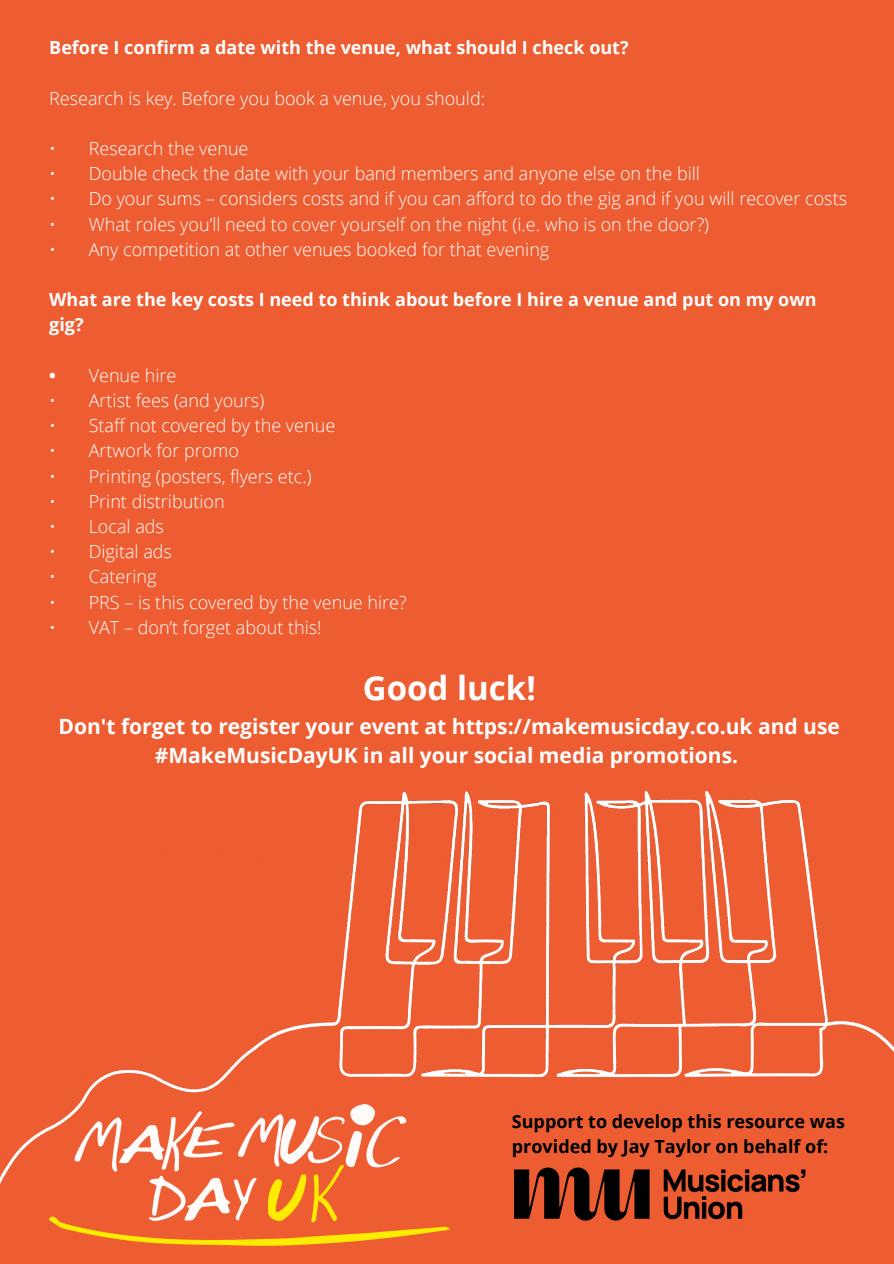
<style>
.page{position:relative;width:894px;height:1264px;background:#fff}
.page>*{position:absolute;margin:0;border:0;box-sizing:border-box;transform-origin:0 0}
.t1{font:700 33px "Open Sans";color:#fff}
.t2{font:700 21px/29.4px "Open Sans";color:#fff;text-align:center}
.t3{font:300 18px "Open Sans";color:#fff}
.t4{font:700 18px/25.2px "Open Sans";color:#fff}
.t5{font:700 18px/25.2px "Open Sans";color:#000}
.s1{font-weight:700}
</style>
<div class="page">
<div style="left:0;top:0;width:893px;height:1263px;background:#ee5d32"></div>
<img style="left:49px;top:1190px;width:400px;height:55px">
<img style="left:0;top:791px;width:893px;height:399px">
<img style="left:481px;top:1137px;width:355px;height:84px">
<p class="t4" style="left:49px;top:35px;width:581px">Before I confirm a date with the venue, what should I check out?</p>
<p class="t3" style="left:49px;top:85px;width:437px">Research is key. Before you book a venue, you should:</p>
<p class="t3" style="left:49px;top:136px;width:201px">• Research the venue</p>
<p class="t3" style="left:49px;top:161px;width:652px">• Double check the date with your band members and anyone else on the bill</p>
<p class="t3" style="left:49px;top:186px;width:799px">• Do your sums – considers costs and if you can afford to do the gig and if you will recover costs</p>
<p class="t3" style="left:49px;top:211px;width:661px">• What roles you’ll need to cover yourself on the night (i.e. who is on the door?)</p>
<p class="t3" style="left:49px;top:236px;width:501px">• Any competition at other venues booked for that evening</p>
<p class="t4" style="left:49px;top:286px;width:768px">What are the key costs I need to think about before I hire a venue and put on my own gig?</p>
<p class="t3" style="left:49px;top:362px;width:129px"><span class="s1">•</span> Venue hire</p>
<p class="t3" style="left:49px;top:388px;width:216px">• Artist fees (and yours)</p>
<p class="t3" style="left:49px;top:413px;width:287px">• Staff not covered by the venue</p>
<p class="t3" style="left:49px;top:438px;width:191px">• Artwork for promo</p>
<p class="t3" style="left:49px;top:463px;width:264px">• Printing (posters, flyers etc.)</p>
<p class="t3" style="left:49px;top:488px;width:177px">• Print distribution</p>
<p class="t3" style="left:49px;top:514px;width:116px">• Local ads</p>
<p class="t3" style="left:49px;top:539px;width:124px">• Digital ads</p>
<p class="t3" style="left:49px;top:564px;width:109px">• Catering</p>
<p class="t3" style="left:49px;top:589px;width:359px">• PRS – is this covered by the venue hire?</p>
<p class="t3" style="left:49px;top:614px;width:274px">• VAT – don’t forget about this!</p>
<p class="t1" style="left:362px;top:665px;width:174px">Good luck!</p>
<p class="t2" style="left:59px;top:711px;width:782px">Don't forget to register your event at https://makemusicday.co.uk and use #MakeMusicDayUK in all your social media promotions.</p>
<p class="t5" style="left:511px;top:1108px;width:334px">Support to develop this resource was provided by Jay Taylor on behalf of:</p>
</div>
